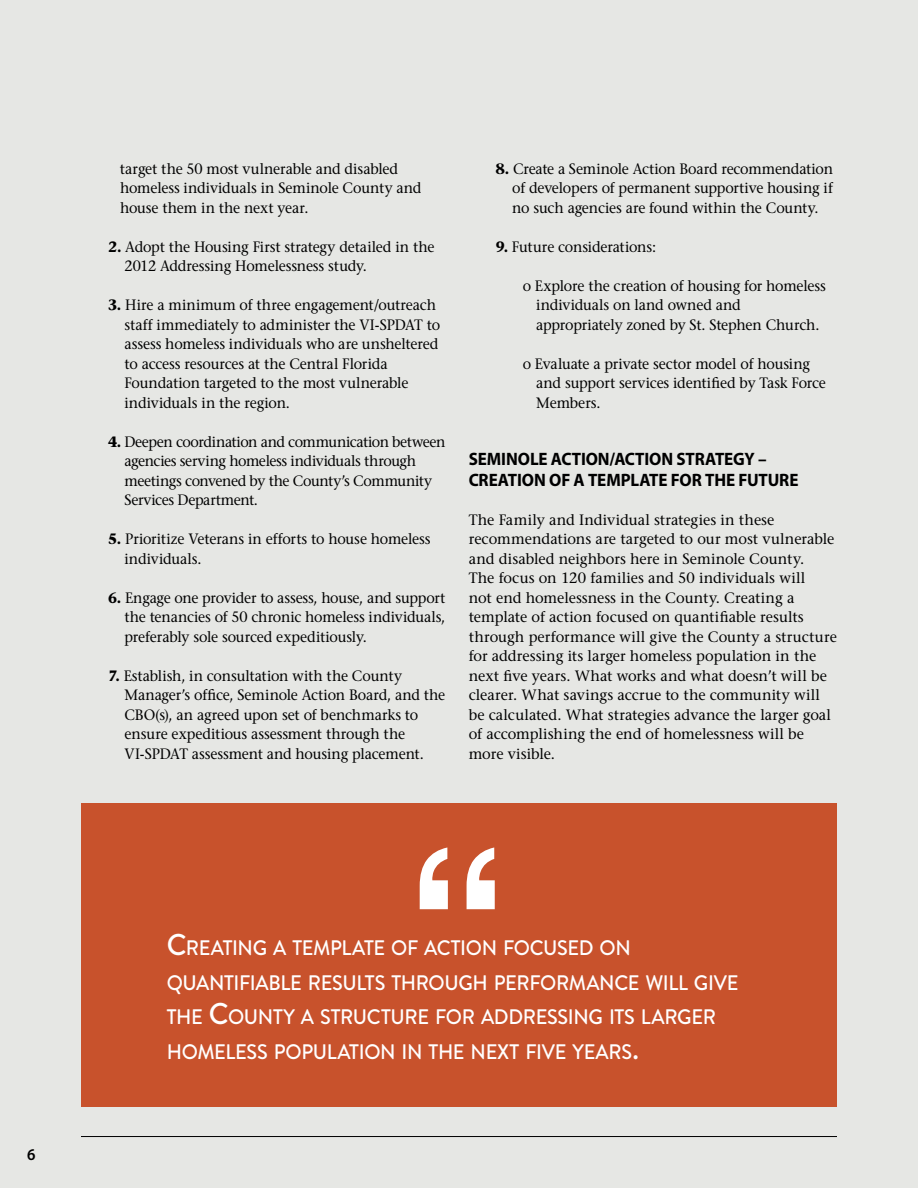
<style>
.page{position:relative;width:918px;height:1188px;background:#e6e7e4}
.page>*{position:absolute;margin:0;border:0;box-sizing:border-box;transform-origin:0 0}
.t1{font:500 21px/34.5px "Brandon Grotesque";letter-spacing:-.02em;color:#fff;scale:.95 1}
.t2{font:700 18px/21px "Myriad Pro";letter-spacing:-.01em;color:#000;scale:.95 1}
.t3{font:600 16.5px "Myriad Pro";color:#000;scale:.95 1}
.t4{font:15px/19.5px "Stone Serif";letter-spacing:-.01em;color:#000;scale:.95 1}
.t5{font:15px/19.5px "Stone Serif";letter-spacing:-.01em;color:#000}
.s1{font-weight:700}
.s2{font-size:30px}
</style>
<div class="page">
<hr style="left:81px;top:1136px;width:756px;height:1px;background:#000">
<div style="left:81px;top:804px;width:756px;height:303px;background:#c8522c"></div>
<svg style="left:420px;top:847px;width:75px;height:62px"></svg>
<p class="t3" style="left:27px;top:1145px;width:10px">6</p>
<p class="t4" style="left:120px;top:159px;width:319px">target the 50 most vulnerable and disabled homeless individuals in Seminole County and house them in the next year.</p>
<p class="t4" style="left:125px;top:237px;width:328px;text-indent:-17px"><span class="s1">2.</span> Adopt the Housing First strategy detailed in the<br>2012 Addressing Homelessness study.</p>
<p class="t4" style="left:125px;top:295px;width:334px;text-indent:-17px"><span class="s1">3.</span> Hire a minimum of three engagement/outreach staff immediately to administer the VI-SPDAT to assess homeless individuals who are unsheltered to access resources at the Central Florida Foundation targeted to the most vulnerable individuals in the region.</p>
<p class="t4" style="left:125px;top:432px;width:340px;text-indent:-17px"><span class="s1">4.</span> Deepen coordination and communication between agencies serving homeless individuals through meetings convened by the County’s Community Services Department.</p>
<p class="t4" style="left:125px;top:529px;width:324px;text-indent:-17px"><span class="s1">5.</span> Prioritize Veterans in efforts to house homeless individuals.</p>
<p class="t4" style="left:124px;top:588px;width:339px;text-align:justify;text-indent:-16px"><span class="s1">6.</span> Engage one provider to assess, house, and support the tenancies of 50 chronic homeless individuals, preferably sole sourced expeditiously.</p>
<p class="t4" style="left:125px;top:666px;width:339px;text-indent:-17px"><span class="s1">7.</span> Establish, in consultation with the County Manager’s office, Seminole Action Board, and the CBO(s), an agreed upon set of benchmarks to ensure expeditious assessment through the VI-SPDAT assessment and housing placement.</p>
<p class="t4" style="left:512px;top:159px;width:339px;text-align:justify;text-indent:-17px"><span class="s1">8.</span> Create a Seminole Action Board recommendation of developers of permanent supportive housing if no such agencies are found within the County.</p>
<p class="t4" style="left:496px;top:237px;width:170px"><span class="s1">9.</span> Future considerations:</p>
<p class="t4" style="left:536px;top:276px;width:307px;text-indent:-14px">o Explore the creation of housing for homeless individuals on land owned and appropriately zoned by St. Stephen Church.</p>
<p class="t4" style="left:536px;top:354px;width:307px;text-indent:-14px">o Evaluate a private sector model of housing and support services identified by Task Force<br>Members.</p>
<p class="t2" style="left:469px;top:449px;width:349px">SEMINOLE ACTION/ACTION STRATEGY –<br>CREATION OF A TEMPLATE FOR THE FUTURE</p>
<p class="t5" style="left:469px;top:510px;width:370px">The Family and Individual strategies in these recommendations are targeted to our most vulnerable and disabled neighbors here in Seminole County.<br>The focus on 120 families and 50 individuals will<br>not end homelessness in the County. Creating a template of action focused on quantifiable results through performance will give the County a structure for addressing its larger homeless population in the next five years. What works and what doesn’t will be clearer. What savings accrue to the community will be calculated. What strategies advance the larger goal of accomplishing the end of homelessness will be more visible.</p>
<h1 class="t1" style="left:167px;top:931px;width:603px"><span class="s2">C</span>REATING A TEMPLATE OF ACTION FOCUSED ON QUANTIFIABLE RESULTS THROUGH PERFORMANCE WILL GIVE THE <span class="s2">C</span>OUNTY A STRUCTURE FOR ADDRESSING ITS LARGER HOMELESS POPULATION IN THE NEXT FIVE YEARS<span class="s2">.</span></h1>
</div>
